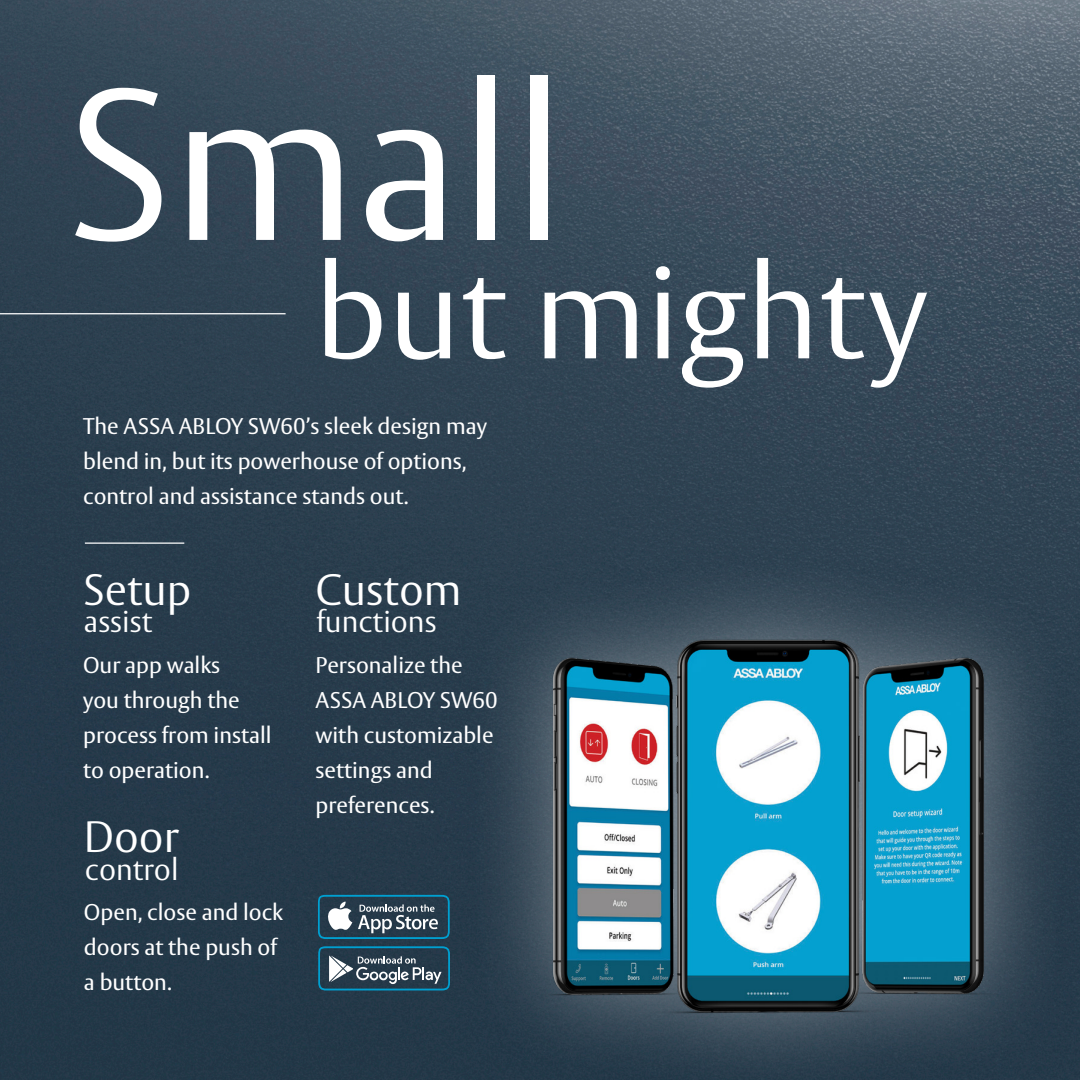
<style>
.page{position:relative;width:1080px;height:1080px;background:#fff}
.page>*{position:absolute;margin:0;border:0;box-sizing:border-box;transform-origin:0 0}
.t1{font:300 213px "ASSA Vesta";color:#fff}
.t2{font:300 129.75px "ASSA Vesta";color:#fff}
.t3{font:300 43.5px "ASSA Vesta";color:#fff}
.t4{font:300 30px "ASSA Vesta";color:#fff}
.t5{font:22.5px/35px "ASSA Vesta";color:#fff}
</style>
<div class="page">
<img style="left:0;top:0;width:1080px;height:1080px">
<div style="left:463px;top:550px;width:612px;height:530px;background:#2c3f4f"></div>
<img style="left:457px;top:591px;width:623px;height:467px">
<hr style="left:0;top:313px;width:286px;height:1px;background:#fff">
<hr style="left:85px;top:542px;width:99px;height:2px;background:#fff">
<svg style="left:318px;top:895px;width:132px;height:44px;background:#496778"></svg>
<svg style="left:318px;top:946px;width:132px;height:44px;background:#426071"></svg>
<h1 class="t1" style="left:66px;top:37px;width:502px">Small</h1>
<h2 class="t2" style="left:314px;top:235px;width:615px">but mighty</h2>
<p class="t5" style="left:83px;top:410px;width:405px">The ASSA ABLOY SW60’s sleek design may blend in, but its powerhouse of options, control and assistance stands out.</p>
<h3 class="t3" style="left:83px;top:564px;width:110px">Setup</h3>
<h3 class="t4" style="left:84px;top:604px;width:70px">assist</h3>
<p class="t5" style="left:83px;top:649px;width:190px">Our app walks<br>you through the process from install to operation.</p>
<h3 class="t3" style="left:84px;top:811px;width:97px">Door</h3>
<h3 class="t4" style="left:85px;top:851px;width:95px">control</h3>
<p class="t5" style="left:84px;top:896px;width:201px">Open, close and lock doors at the push of a button.</p>
<h3 class="t3" style="left:316px;top:564px;width:147px">Custom</h3>
<h3 class="t4" style="left:316px;top:604px;width:122px">functions</h3>
<p class="t5" style="left:316px;top:649px;width:184px">Personalize the<br>ASSA ABLOY SW60 with customizable settings and preferences.</p>
</div>
